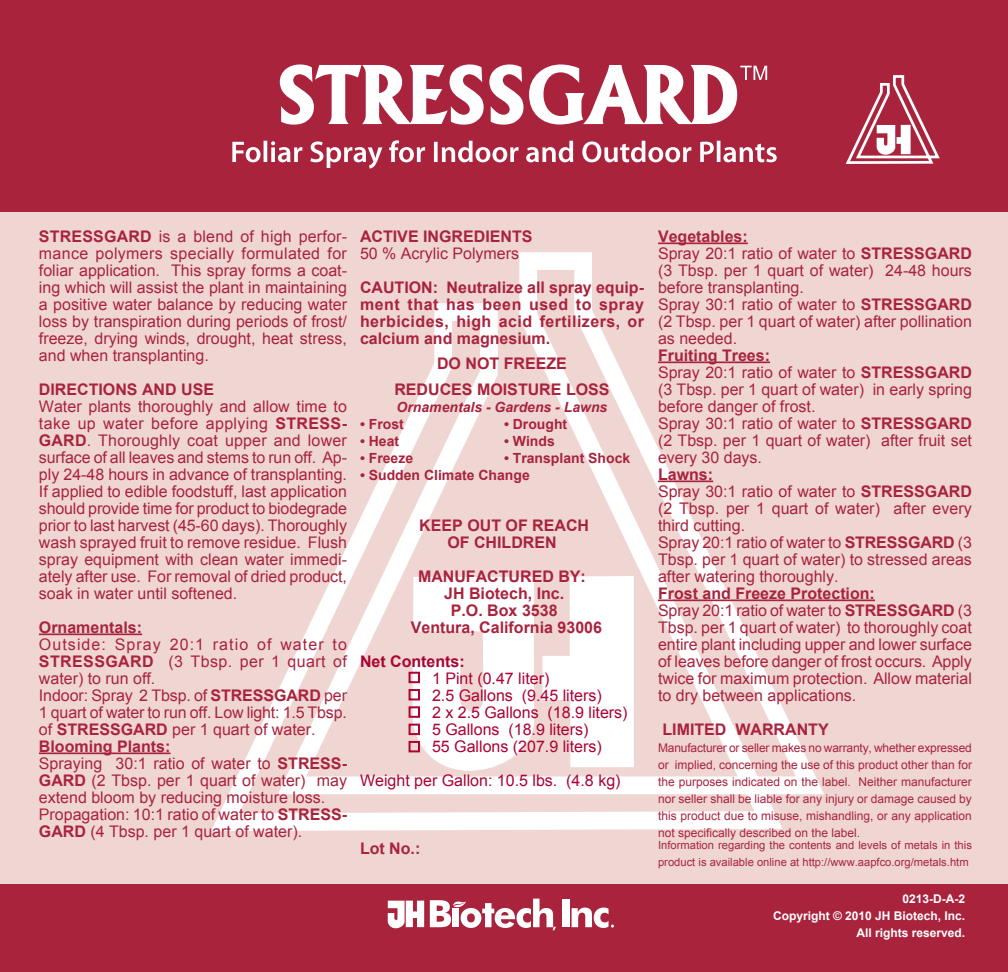
<style>
.page{position:relative;width:1008px;height:972px;background:#fff}
.page>*{position:absolute;margin:0;border:0;box-sizing:border-box;transform-origin:0 0}
.t1{font:16px/17px "Arial";color:#a9233d}
.t2{font:700 16px/17px "Arial";color:#a9233d;text-align:justify}
.t3{font:16px "Arial";color:#ab0333}
.t4{font:16px/17px "Arial";letter-spacing:.065em;color:#a9233d}
.t5{font:16px "Arial";letter-spacing:.025em;color:#a9233d}
.t6{font:700 16px "Arial";color:#ab0333}
.t7{font:700 14px "Arial";color:#a9233d}
.t8{font:italic 700 14px "Arial";color:#a9233d}
.t9{font:12px/17px "Arial";color:#a9233d;text-align:justify}
.t10{font:700 12px "Arial";color:#fff}
.t11{font:11.2px/17px "Arial";color:#a9233d}
.s1{font-weight:700}
.s2{font-style:italic}
</style>
<div class="page">
<div style="left:1px;top:207px;width:1006px;height:680px;background:#f0d6d3"></div>
<div style="left:1px;top:885px;width:1006px;height:86px;background:#a9233d"></div>
<div style="left:0;top:884px;width:1008px;height:88px;border:2px solid #a9233d"></div>
<div style="left:1px;top:1px;width:1006px;height:210px;background:#a9233d"></div>
<div style="left:0;top:0;width:1008px;height:212px;border:2px solid #a9233d"></div>
<svg style="left:232px;top:140px;width:545px;height:29px"></svg>
<svg style="left:280px;top:64px;width:487px;height:61px"></svg>
<svg style="left:211px;top:244px;width:623px;height:587px"></svg>
<svg style="left:542px;top:576px;width:92px;height:191px"></svg>
<svg style="left:412px;top:577px;width:122px;height:221px"></svg>
<svg style="left:845px;top:75px;width:95px;height:89px"></svg>
<hr style="left:39px;top:634px;width:103px;height:1px;background:#a9233d">
<hr style="left:39px;top:753px;width:131px;height:1px;background:#a9233d">
<hr style="left:658px;top:243px;width:90px;height:1px;background:#a9233d">
<hr style="left:658px;top:362px;width:112px;height:1px;background:#a9233d">
<hr style="left:658px;top:481px;width:55px;height:1px;background:#a9233d">
<hr style="left:658px;top:600px;width:217px;height:1px;background:#a9233d">
<div style="left:409px;top:741px;width:11px;height:11px;border:2px solid #ab0333"></div>
<div style="left:409px;top:724px;width:11px;height:11px;border:2px solid #ab0333"></div>
<div style="left:409px;top:706px;width:11px;height:12px;border:2px solid #ab0333"></div>
<div style="left:409px;top:689px;width:11px;height:11px;border:2px solid #ab0333"></div>
<div style="left:409px;top:672px;width:11px;height:11px;border:2px solid #ab0333"></div>
<svg style="left:388px;top:901px;width:36px;height:28px"></svg>
<svg style="left:430px;top:899px;width:126px;height:31px"></svg>
<div style="left:562px;top:900px;width:8px;height:27px;background:#fff"></div>
<svg style="left:572px;top:908px;width:42px;height:20px"></svg>
<p class="t1" style="left:39px;top:228px;width:310px;text-align:justify"><span class="s1">STRESSGARD</span> is a blend of high perfor&shy;mance polymers specially formulated for foliar application. This spray forms a coat&shy;ing which will assist the plant in maintaining a positive water balance by reducing water loss by transpiration during periods of frost/ freeze, drying winds, drought, heat stress, and when transplanting.</p>
<p class="t2" style="left:39px;top:381px;width:177px">DIRECTIONS AND USE</p>
<p class="t1" style="left:39px;top:398px;width:310px;text-align:justify">Water plants thoroughly and allow time to take up water before applying <span class="s1">STRESS-GARD</span>. Thoroughly coat upper and lower surface of all leaves and stems to run off. Ap&shy;ply 24-48 hours in advance of transplanting.<br>If applied to edible foodstuff, last application should provide time for product to biodegrade prior to last harvest (45-60 days). Thoroughly wash sprayed fruit to remove residue. Flush spray equipment with clean water immedi&shy;ately after use. For removal of dried product, soak in water until softened.</p>
<p class="t2" style="left:39px;top:619px;width:105px">Ornamentals:</p>
<p class="t4" style="left:39px;top:636px;width:310px">Outside: Spray 20:1 ratio of water to<br><span class="s1">Stress</span></p>
<p class="t2" style="left:105px;top:653px;width:26px">Gard</p>
<p class="t5" style="left:168px;top:651px;width:180px">(3 Tbsp. per 1 quart of</p>
<p class="t1" style="left:39px;top:670px;width:118px">water) to run off.</p>
<p class="t1" style="left:39px;top:687px;width:194px">Indoor: Spray 2 Tbsp. of <span class="s1">Stress</span></p>
<p class="t2" style="left:274px;top:687px;width:25px">Gard</p>
<p class="t1" style="left:39px;top:687px;width:310px;text-align:justify;text-indent:285px">per 1 quart of water to run off. Low light: 1.5 Tbsp. of <span class="s1">Stress</span></p>
<p class="t2" style="left:121px;top:721px;width:25px">Gard</p>
<p class="t1" style="left:172px;top:721px;width:145px">per 1 quart of water.</p>
<p class="t2" style="left:39px;top:738px;width:133px">Blooming Plants:</p>
<p class="t1" style="left:39px;top:755px;width:261px">Spraying 30:1 ratio of water to <span class="s1">Stress</span></p>
<p class="t2" style="left:342px;top:755px;width:7px">-</p>
<p class="t2" style="left:39px;top:772px;width:25px">Gard</p>
<p class="t1" style="left:39px;top:772px;width:310px;text-indent:53px">(2 Tbsp. per 1 quart of water) may extend bloom by reducing moisture loss.</p>
<p class="t1" style="left:39px;top:806px;width:261px">Propagation: 10:1 ratio of water to <span class="s1">Stress</span></p>
<p class="t2" style="left:342px;top:806px;width:7px">-</p>
<p class="t2" style="left:39px;top:823px;width:25px">Gard</p>
<p class="t1" style="left:90px;top:823px;width:213px">(4 Tbsp<span class="s2">.</span> per 1 quart of water).</p>
<p class="t2" style="left:360px;top:228px;width:174px">ACTIVE INGREDIENTS</p>
<p class="t1" style="left:360px;top:245px;width:161px">50 % Acrylic Polymers</p>
<p class="t2" style="left:360px;top:279px;width:286px">CAUTION: Neutralize all spray equip&shy;ment that has been used to spray herbicides, high acid fertilizers, or calcium and magnesium.</p>
<p class="t2" style="left:437px;top:355px;width:131px">DO NOT FREEZE</p>
<p class="t2" style="left:394px;top:381px;width:217px">REDUCES MOISTURE LOSS</p>
<p class="t8" style="left:397px;top:398px;width:212px">Ornamentals - Gardens - Lawns</p>
<p class="t7" style="left:360px;top:415px;width:45px">• Frost</p>
<p class="t7" style="left:504px;top:415px;width:65px">• Drought</p>
<p class="t7" style="left:360px;top:432px;width:41px">• Heat</p>
<p class="t7" style="left:504px;top:432px;width:52px">• Winds</p>
<p class="t7" style="left:360px;top:449px;width:55px">• Freeze</p>
<p class="t7" style="left:504px;top:449px;width:128px">• Transplant Shock</p>
<p class="t7" style="left:360px;top:466px;width:171px">• Sudden Climate Change</p>
<p class="t2" style="left:419px;top:517px;width:171px">KEEP OUT OF REACH</p>
<p class="t2" style="left:447px;top:534px;width:111px">OF CHILDREN</p>
<p class="t2" style="left:418px;top:568px;width:26px">Manufactured</p>
<p class="t2" style="left:558px;top:568px;width:29px">by:</p>
<p class="t2" style="left:444px;top:585px;width:122px">JH Biotech, Inc.</p>
<p class="t2" style="left:451px;top:602px;width:108px">P.O. Box 3538</p>
<p class="t2" style="left:411px;top:619px;width:193px">Ventura, California 93006</p>
<p class="t6" style="left:360px;top:650px;width:106px">Net Contents:</p>
<p class="t3" style="left:432px;top:668px;width:119px">1 Pint (0.47 liter)</p>
<p class="t3" style="left:432px;top:685px;width:171px">2.5 Gallons (9.45 liters)</p>
<p class="t3" style="left:432px;top:702px;width:197px">2 x 2.5 Gallons (18.9 liters)</p>
<p class="t3" style="left:432px;top:719px;width:158px">5 Gallons (18.9 liters)</p>
<p class="t3" style="left:432px;top:736px;width:171px">55 Gallons (207.9 liters)</p>
<p class="t3" style="left:360px;top:770px;width:262px">Weight per Gallon: 10.5 lbs. (4.8 kg)</p>
<p class="t2" style="left:360px;top:840px;width:62px">Lot No.:</p>
<p class="t2" style="left:658px;top:228px;width:91px">Vegetables:</p>
<p class="t1" style="left:658px;top:245px;width:225px">Spray 20:1 ratio of water to <span class="s1">Stress</span></p>
<p class="t1" style="left:658px;top:245px;width:315px;text-indent:267px"><span class="s1">Gard<br></span>(3 Tbsp. per 1 quart of water) 24-48 hours before transplanting.</p>
<p class="t1" style="left:658px;top:296px;width:225px">Spray 30:1 ratio of water to <span class="s1">Stress</span></p>
<p class="t1" style="left:658px;top:296px;width:315px;text-indent:267px"><span class="s1">Gard<br></span>(2 Tbsp. per 1 quart of water) after pollination as needed.</p>
<p class="t2" style="left:658px;top:347px;width:114px">Fruiting Trees:</p>
<p class="t1" style="left:658px;top:364px;width:225px">Spray 20:1 ratio of water to <span class="s1">Stress</span></p>
<p class="t1" style="left:658px;top:364px;width:315px;text-indent:267px"><span class="s1">Gard<br></span>(3 Tbsp. per 1 quart of water) in early spring before danger of frost.</p>
<p class="t1" style="left:658px;top:415px;width:225px">Spray 30:1 ratio of water to <span class="s1">Stress</span></p>
<p class="t1" style="left:658px;top:415px;width:315px;text-indent:267px"><span class="s1">Gard<br></span>(2 Tbsp. per 1 quart of water) after fruit set every 30 days.</p>
<p class="t2" style="left:658px;top:466px;width:57px">Lawns:</p>
<p class="t1" style="left:658px;top:483px;width:225px">Spray 30:1 ratio of water to <span class="s1">Stress</span></p>
<p class="t1" style="left:658px;top:483px;width:315px;text-indent:267px"><span class="s1">Gard<br></span>(2 Tbsp. per 1 quart of water) after every third cutting.</p>
<p class="t1" style="left:658px;top:534px;width:209px">Spray 20:1 ratio of water to <span class="s1">Stress</span></p>
<p class="t2" style="left:908px;top:534px;width:25px">Gard</p>
<p class="t1" style="left:658px;top:534px;width:315px;text-align:justify;text-indent:300px">(3<br>Tbsp. per 1 quart of water) to stressed areas after watering thoroughly.</p>
<p class="t2" style="left:658px;top:585px;width:218px">Frost and Freeze Protection:</p>
<p class="t1" style="left:658px;top:602px;width:209px">Spray 20:1 ratio of water to <span class="s1">Stress</span></p>
<p class="t2" style="left:908px;top:602px;width:25px">Gard</p>
<p class="t1" style="left:658px;top:602px;width:315px;text-align:justify;text-indent:300px">(3<br>Tbsp. per 1 quart of water) to thoroughly coat entire plant including upper and lower surface of leaves before danger of frost occurs. Apply twice for maximum protection. Allow material to dry between applications.</p>
<p class="t2" style="left:663px;top:721px;width:168px">LIMITED WARRANTY</p>
<p class="t9" style="left:658px;top:739px;width:315px">Manufacturer or seller makes no warranty, whether expressed or implied, concerning the use of this product other than for the purposes indicated on the label. Neither manufacturer nor seller shall be liable for any injury or damage caused by this product due to misuse, mishandling, or any application not specifically described on the label.</p>
<p class="t11" style="left:658px;top:836px;width:315px">Information regarding the contents and levels of metals in this product is available online at http://www.aapfco.org/metals.htm</p>
<p class="t10" style="left:903px;top:891px;width:64px">0213-D-A-2</p>
<p class="t10" style="left:773px;top:908px;width:194px">Copyright © 2010 JH Biotech, Inc.</p>
<p class="t10" style="left:857px;top:925px;width:110px">All rights reserved.</p>
</div>
